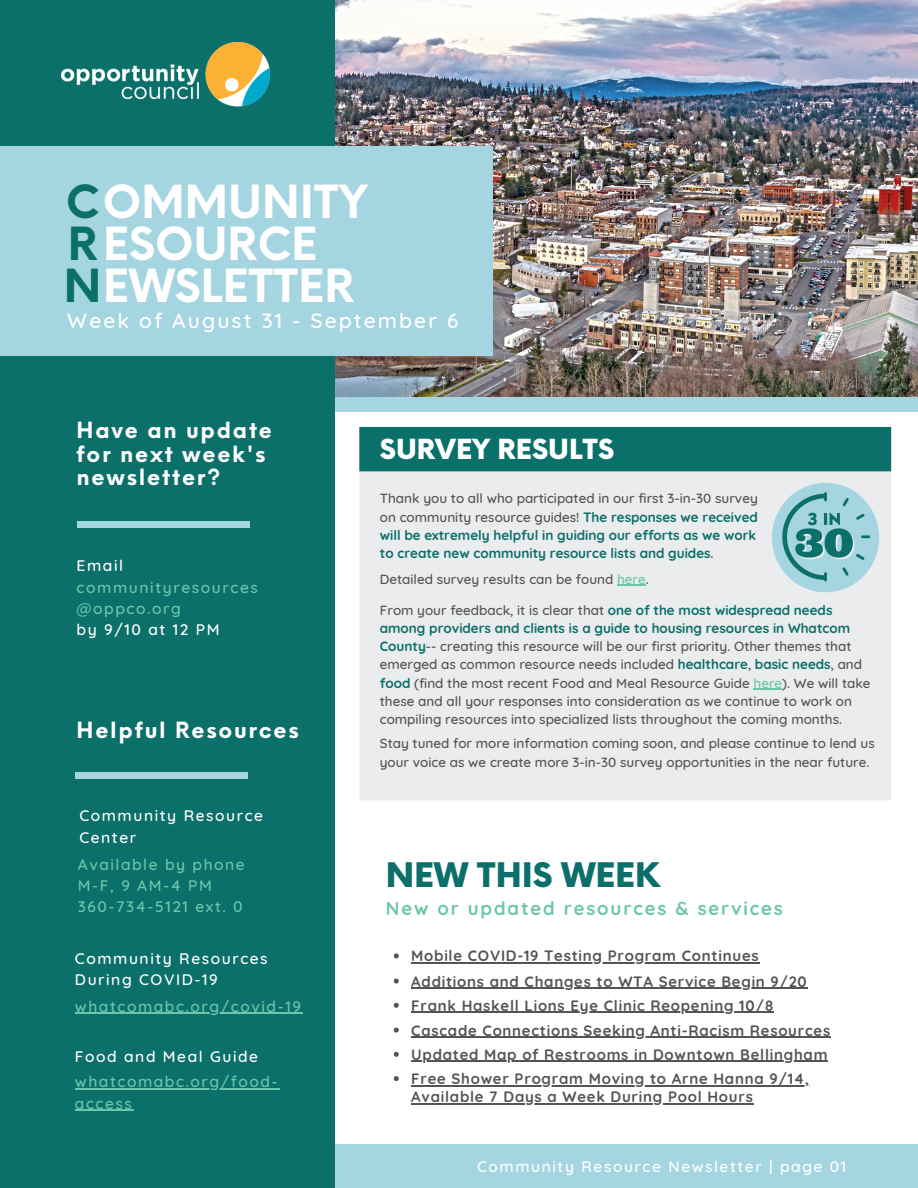
<style>
.page{position:relative;width:918px;height:1188px;background:#fff}
.page>*{position:absolute;margin:0;border:0;box-sizing:border-box;transform-origin:0 0}
.t1{font:700 44.55px/42.3px "Neue Einstellung";color:#fff}
.t2{font:900 33px "Neue Einstellung";color:#0b6f6a}
.t3{font:900 27px "Neue Einstellung";color:#fff}
.t4{font:700 21.75px/23.2px "Neue Einstellung";letter-spacing:.08em;color:#fff}
.t5{font:500 21px "Quicksand";letter-spacing:.1em;color:#fff}
.t6{font:700 18.6px "Quicksand";letter-spacing:.1em;color:#6dc6ab}
.t7{font:500 15.6px/21.1px "Quicksand";letter-spacing:.1em;color:#fff}
.t8{font:500 15.6px/21.1px "Quicksand";letter-spacing:.1em;color:#6dc6ab}
.t9{font:700 15px/24.8px "Quicksand";letter-spacing:.05em;color:#545454}
.t10{font:500 13.5px/18.3px "Quicksand";color:#545454}
.t11{font:700 13.5px/18.3px "Quicksand";color:#0b6f6a;text-align:justify}
.s1{color:#0b6f6a}
.s2{font-weight:500;color:#545454}
.s3{color:#6dc6ab}
.s4{font-weight:700;color:#0b6f6a}
</style>
<div class="page">
<div style="left:330px;top:1144px;width:588px;height:44px;background:#a5d5e1"></div>
<img style="left:335px;top:0;width:583px;height:398px">
<div style="left:0;top:398px;width:918px;height:13px;background:#a5d5e1"></div>
<div style="left:0;top:0;width:335px;height:1188px;background:#0b6f6a"></div>
<div style="left:0;top:146px;width:493px;height:209px;background:#a5d5e1"></div>
<img style="left:61px;top:42px;width:208px;height:65px">
<div style="left:75px;top:773px;width:61px;height:6px;background:#a5d5e1"></div>
<div style="left:133px;top:773px;width:60px;height:6px;background:#a5d5e1"></div>
<div style="left:187px;top:773px;width:61px;height:6px;background:#a5d5e1"></div>
<div style="left:77px;top:522px;width:60px;height:6px;background:#a5d5e1"></div>
<div style="left:135px;top:522px;width:61px;height:6px;background:#a5d5e1"></div>
<div style="left:189px;top:522px;width:61px;height:6px;background:#a5d5e1"></div>
<div style="left:359px;top:471px;width:532px;height:329px;background:#ebeced"></div>
<div style="left:359px;top:427px;width:532px;height:44px;background:#0b6f6a"></div>
<hr style="left:75px;top:1013px;width:227px;height:1px;background:#6dc6ab">
<hr style="left:75px;top:1088px;width:204px;height:1px;background:#6dc6ab">
<hr style="left:75px;top:1110px;width:59px;height:1px;background:#6dc6ab">
<svg style="left:754px;top:689px;width:28px;height:1px"></svg>
<svg style="left:394px;top:953px;width:5px;height:5px"></svg>
<hr style="left:411px;top:962px;width:348px;height:1px;background:#545454">
<svg style="left:394px;top:979px;width:5px;height:5px"></svg>
<hr style="left:411px;top:988px;width:397px;height:1px;background:#545454">
<svg style="left:394px;top:1003px;width:5px;height:5px"></svg>
<hr style="left:411px;top:1012px;width:363px;height:1px;background:#545454">
<svg style="left:394px;top:1028px;width:5px;height:5px"></svg>
<hr style="left:411px;top:1037px;width:420px;height:1px;background:#545454">
<svg style="left:394px;top:1052px;width:5px;height:5px"></svg>
<hr style="left:411px;top:1061px;width:417px;height:1px;background:#545454">
<svg style="left:394px;top:1076px;width:5px;height:5px"></svg>
<hr style="left:411px;top:1085px;width:399px;height:1px;background:#545454">
<hr style="left:411px;top:1103px;width:343px;height:1px;background:#545454">
<svg style="left:617px;top:585px;width:29px;height:1px"></svg>
<img style="left:760px;top:471px;width:132px;height:132px">
<h1 class="t1" style="left:64px;top:176px;width:305px"><span class="s1">C</span>OMMUNITY<br><span class="s1">R</span>ESOURCE<br><span class="s1">N</span>EWSLETTER</h1>
<h3 class="t5" style="left:67px;top:307px;width:393px">Week of August 31 - September 6</h3>
<h3 class="t4" style="left:77px;top:417px;width:197px">Have an update for next week's newsletter?</h3>
<p class="t7" style="left:77px;top:555px;width:48px">Email</p>
<p class="t8" style="left:77px;top:576px;width:183px">communityresources @oppco.org</p>
<p class="t7" style="left:77px;top:618px;width:145px">by 9/10 at 12 PM</p>
<h3 class="t4" style="left:77px;top:716px;width:224px">Helpful Resources</h3>
<p class="t7" style="left:79px;top:805px;width:185px">Community Resource<br>Center</p>
<p class="t8" style="left:78px;top:853px;width:168px">Available by phone<br>M-F, 9 AM-4 PM<br>360-734-5121 ext. 0</p>
<p class="t7" style="left:75px;top:948px;width:194px">Community Resources<br>During COVID-19</p>
<p class="t8" style="left:75px;top:995px;width:227px">whatcomabc.org/covid-19</p>
<p class="t7" style="left:75px;top:1046px;width:185px">Food and Meal Guide</p>
<p class="t8" style="left:75px;top:1071px;width:204px">whatcomabc.org/food&shy;access</p>
<h3 class="t3" style="left:380px;top:424px;width:236px">SURVEY RESULTS</h3>
<p class="t11" style="left:380px;top:489px;width:380px"><span class="s2">Thank you to all who participated in our first 3-in-30 survey on community resource guides!</span> The responses we received will be extremely helpful in guiding our efforts as we work to create new community resource lists and guides<span class="s2">.</span></p>
<p class="t10" style="left:380px;top:569px;width:270px">Detailed survey results can be found <span class="s3">here</span>.</p>
<p class="t10" style="left:380px;top:600px;width:492px">From your feedback, it is clear that <span class="s4">one of the most widespread needs among providers and clients is a guide to housing resources in Whatcom County</span>-- creating this resource will be our first priority. Other themes that emerged as common resource needs included <span class="s4">healthcare</span>, <span class="s4">basic needs</span>, and <span class="s4">food</span> (find the most recent Food and Meal Resource Guide <span class="s3">here</span>). We will take these and all your responses into consideration as we continue to work on compiling resources into specialized lists throughout the coming months.</p>
<p class="t10" style="left:380px;top:734px;width:497px">Stay tuned for more information coming soon, and please continue to lend us your voice as we create more 3-in-30 survey opportunities in the near future.</p>
<h2 class="t2" style="left:386px;top:845px;width:276px">NEW THIS WEEK</h2>
<h3 class="t6" style="left:386px;top:897px;width:399px">New or updated resources &amp; services</h3>
<p class="t9" style="left:411px;top:943px;width:420px">Mobile COVID-19 Testing Program Continues Additions and Changes to WTA Service Begin 9/20<br>Frank Haskell Lions Eye Clinic Reopening 10/8<br>Cascade Connections Seeking Anti-Racism Resources</p>
<p class="t9" style="left:411px;top:1042px;width:418px;line-height:24.3px">Updated Map of Restrooms in Downtown Bellingham<br>Free Shower Program Moving to Arne Hanna 9/14,</p>
<p class="t9" style="left:411px;top:1084px;width:343px">Available 7 Days a Week During Pool Hours</p>
<p class="t7" style="left:477px;top:1155px;width:371px">Community Resource Newsletter | page 01</p>
</div>
